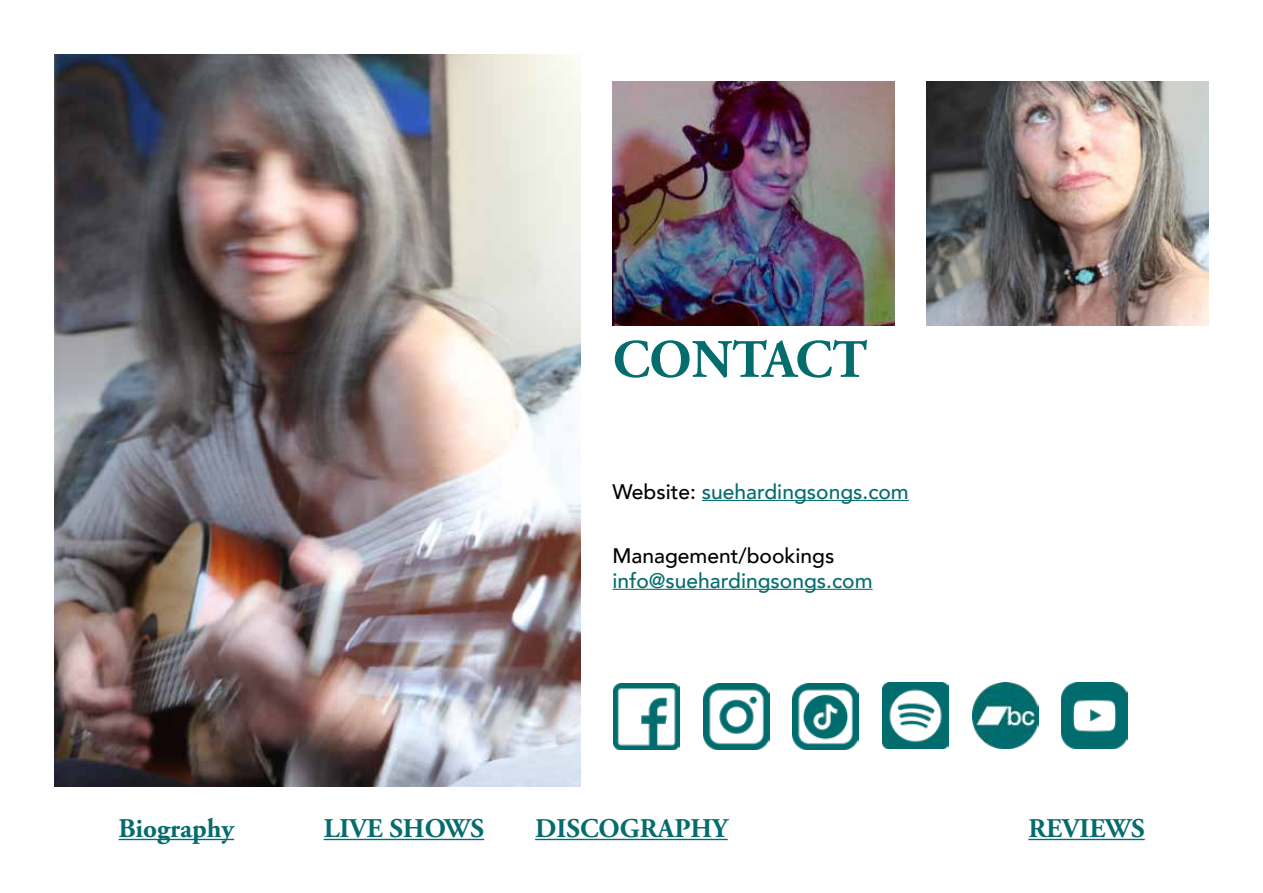
<style>
.page{position:relative;width:1263px;height:893px;background:#fff}
.page>*{position:absolute;margin:0;border:0;box-sizing:border-box;transform-origin:0 0}
.t1{font:700 54px "Adobe Garamond Pro";letter-spacing:-.005em;color:#056c6d}
.t2{font:700 27px "Adobe Garamond Pro";color:#056c6d}
.t3{font:500 21px "Avenir";color:#056c6d}
.t4{font:500 21px "Avenir";color:#000}
.s1{color:#000}
</style>
<div class="page">
<img style="left:54px;top:54px;width:526px;height:733px">
<img style="left:613px;top:82px;width:282px;height:244px">
<img style="left:927px;top:82px;width:282px;height:244px">
<hr style="left:613px;top:589px;width:260px;height:1px;background:#056c6d">
<hr style="left:702px;top:500px;width:207px;height:1px;background:#056c6d">
<img style="left:613px;top:683px;width:67px;height:66px">
<img style="left:703px;top:683px;width:66px;height:66px">
<img style="left:793px;top:683px;width:66px;height:66px">
<hr style="left:119px;top:839px;width:115px;height:1px;background:#056c6d">
<hr style="left:324px;top:839px;width:160px;height:1px;background:#056c6d">
<hr style="left:535px;top:839px;width:193px;height:1px;background:#056c6d">
<hr style="left:1028px;top:839px;width:117px;height:1px;background:#056c6d">
<img style="left:882px;top:682px;width:66px;height:66px">
<img style="left:972px;top:682px;width:66px;height:66px">
<img style="left:1062px;top:682px;width:66px;height:66px">
<h1 class="t1" style="left:613px;top:328px;width:256px">CONTACT</h1>
<p class="t3" style="left:613px;top:473px;width:298px"><span class="s1">Website:</span> suehardingsongs.com</p>
<p class="t4" style="left:613px;top:537px;width:223px">Management/bookings</p>
<p class="t3" style="left:613px;top:562px;width:261px">info@suehardingsongs.com</p>
<p class="t2" style="left:119px;top:812px;width:117px">Biography</p>
<p class="t2" style="left:324px;top:812px;width:162px">LIVE SHOWS</p>
<p class="t2" style="left:535px;top:812px;width:194px">DISCOGRAPHY</p>
<p class="t2" style="left:1028px;top:812px;width:118px">REVIEWS</p>
</div>
